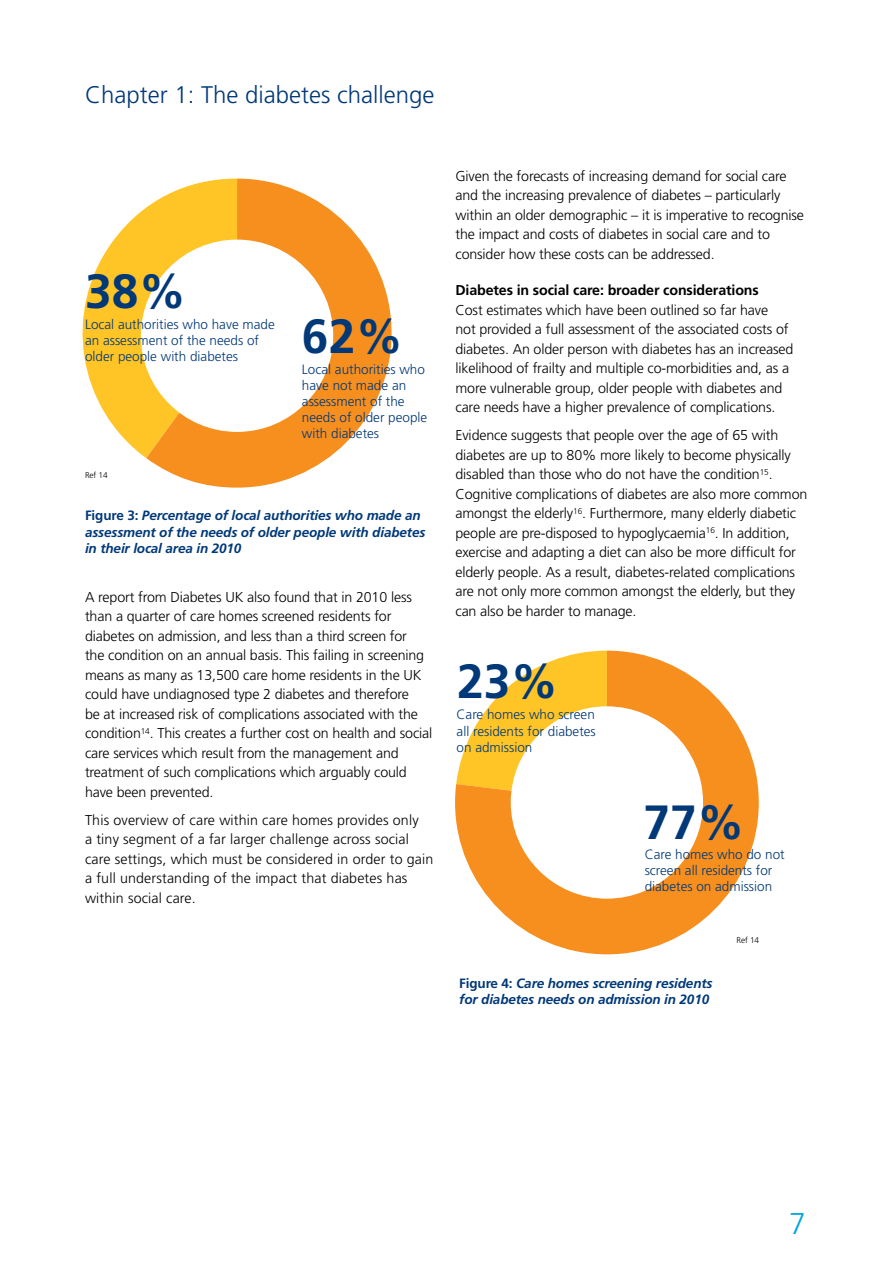
<style>
.page{position:relative;width:893px;height:1263px;background:#fff}
.page>*{position:absolute;margin:0;border:0;box-sizing:border-box;transform-origin:0 0}
.t1{font:700 48px "Frutiger";color:#003878}
.t2{font:300 30px "Frutiger";color:#00a6de}
.t3{font:300 24px "Frutiger";color:#003878}
.t4{font:300 14.25px/19.5px "Frutiger";letter-spacing:-.01em;color:#000}
.t5{font:300 14.25px/19.5px "Frutiger";letter-spacing:.01em;color:#000}
.t6{font:700 14.25px "Frutiger";letter-spacing:-.01em;color:#000}
.t7{font:300 13.5px/16.2px "Frutiger";color:#003878}
.t8{font:italic 700 13.5px/16.5px "Frutiger";letter-spacing:-.01em;color:#003878}
.t9{font:300 8.25px "Frutiger";letter-spacing:-.01em;color:#000}
.s1{font-style:normal}
</style>
<div class="page">
<svg style="left:455px;top:651px;width:304px;height:303px;fill:#f78f1e"></svg>
<div style="left:511px;top:706px;width:192px;height:193px;background:#fff;border-radius:50%"></div>
<svg style="left:82px;top:208px;width:64px;height:250px;fill:#ffc425"></svg>
<svg style="left:146px;top:179px;width:246px;height:309px;fill:#f78f1e"></svg>
<div style="left:141px;top:240px;width:192px;height:192px;background:#fff;border-radius:50%"></div>
<h3 class="t3" style="left:85px;top:81px;width:351px">Chapter 1: The diabetes challenge</h3>
<h1 class="t1" style="left:85px;top:263px;width:103px">38%</h1>
<p class="t7" style="left:85px;top:316px;width:191px">Local authorities who have made an assessment of the needs of older people with diabetes</p>
<p class="t9" style="left:85px;top:471px;width:24px">Ref 14</p>
<h1 class="t1" style="left:302px;top:308px;width:103px">62%</h1>
<p class="t7" style="left:302px;top:361px;width:127px">Local authorities who have not made an assessment of the needs of older people with diabetes</p>
<p class="t8" style="left:85px;top:507px;width:342px"><span class="s1">Figure 3:</span> Percentage of local authorities who made an assessment of the needs of older people with diabetes in their local area in 2010</p>
<p class="t4" style="left:85px;top:587px;width:349px">A report from Diabetes UK also found that in 2010 less than a quarter of care homes screened residents for diabetes on admission, and less than a third screen for<br>the condition on an annual basis. This failing in screening means as many as 13,500 care home residents in the UK could have undiagnosed type 2 diabetes and therefore<br>be at increased risk of complications associated with the condition<sup>14</sup>. This creates a further cost on health and social care services which result from the management and treatment of such complications which arguably could have been prevented.</p>
<p class="t5" style="left:85px;top:810px;width:350px">This overview of care within care homes provides only<br>a tiny segment of a far larger challenge across social care settings, which must be considered in order to gain a full understanding of the impact that diabetes has within social care.</p>
<p class="t4" style="left:455px;top:166px;width:350px">Given the forecasts of increasing demand for social care and the increasing prevalence of diabetes – particularly within an older demographic – it is imperative to recognise the impact and costs of diabetes in social care and to consider how these costs can be addressed.</p>
<p class="t6" style="left:455px;top:282px;width:305px">Diabetes in social care: broader considerations</p>
<p class="t4" style="left:455px;top:300px;width:339px">Cost estimates which have been outlined so far have<br>not provided a full assessment of the associated costs of diabetes. An older person with diabetes has an increased likelihood of frailty and multiple co-morbidities and, as a more vulnerable group, older people with diabetes and care needs have a higher prevalence of complications.</p>
<p class="t4" style="left:455px;top:426px;width:353px">Evidence suggests that people over the age of 65 with diabetes are up to 80% more likely to become physically disabled than those who do not have the condition<sup>15</sup>.<br>Cognitive complications of diabetes are also more common amongst the elderly<sup>16</sup>. Furthermore, many elderly diabetic people are pre-disposed to hypoglycaemia<sup>16</sup>. In addition, exercise and adapting a diet can also be more difficult for elderly people. As a result, diabetes-related complications are not only more common amongst the elderly, but they can also be harder to manage.</p>
<h1 class="t1" style="left:457px;top:653px;width:103px">23%</h1>
<p class="t7" style="left:457px;top:707px;width:141px;text-align:justify">Care homes who screen all residents for diabetes on admission</p>
<h1 class="t1" style="left:643px;top:794px;width:103px">77%</h1>
<p class="t7" style="left:645px;top:846px;width:142px">Care homes who do not screen all residents for diabetes on admission</p>
<p class="t9" style="left:736px;top:935px;width:24px">Ref 14</p>
<p class="t8" style="left:459px;top:975px;width:255px"><span class="s1">Figure 4:</span> Care homes screening residents for diabetes needs on admission in 2010</p>
<h2 class="t2" style="left:789px;top:1207px;width:18px">7</h2>
</div>
